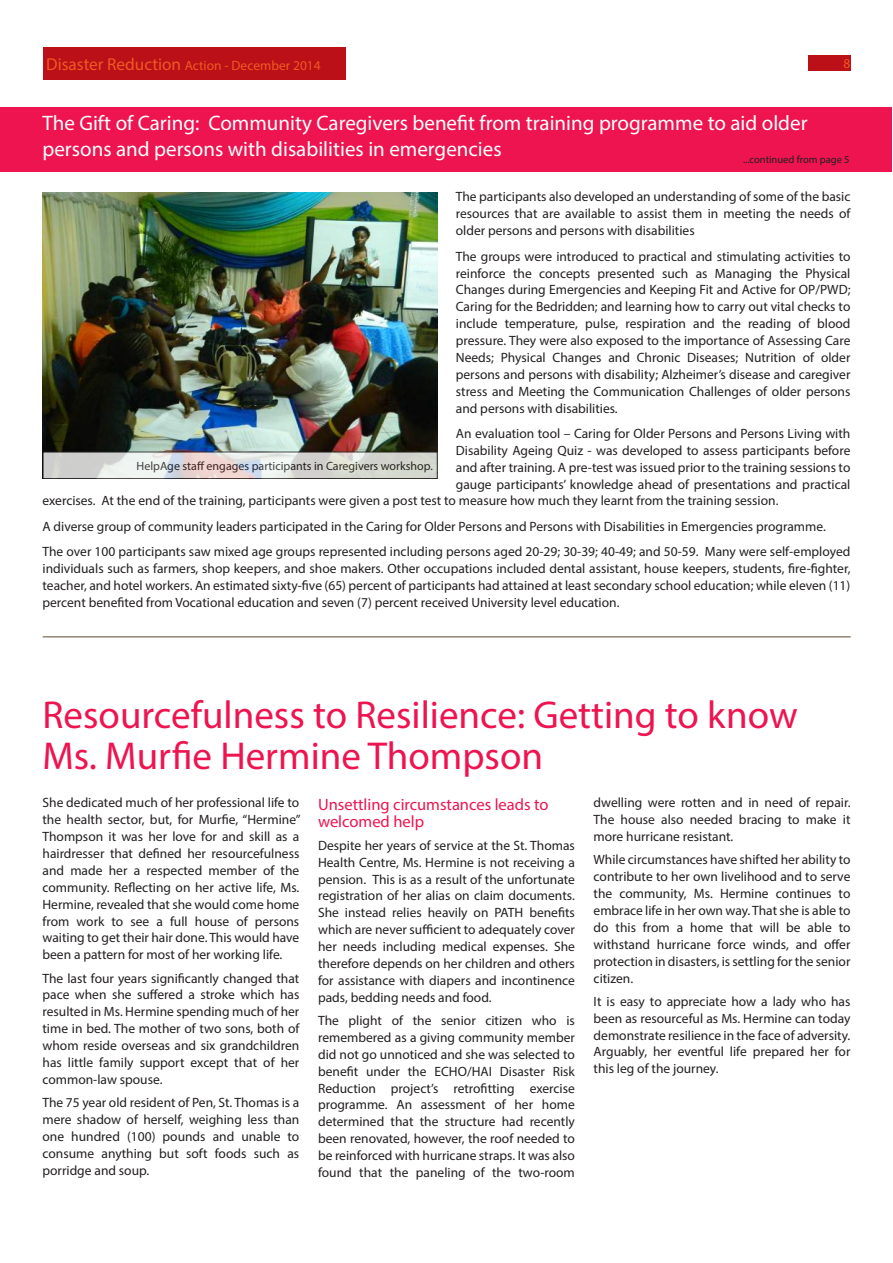
<style>
.page{position:relative;width:893px;height:1263px;background:#fff}
.page>*{position:absolute;margin:0;border:0;box-sizing:border-box;transform-origin:0 0}
.t1{font:39px/40.5px "Myriad Pro";color:#ed1450}
.t2{font:21px/25.5px "Myriad Pro";color:#fff}
.t3{font:16.5px/17px "Myriad Pro";color:#ed1450}
.t4{font:13.5px/16.8px "Myriad Pro";color:#231f20;text-align:justify}
.t5{font:13.5px "Myriad Pro";color:#f15921}
.t6{font:12px "Myriad Pro";color:#231f20}
.t7{font:10.5px "Myriad Pro";color:#231f20}
.s1{font-size:17.25px}
</style>
<div class="page">
<div style="left:1px;top:107px;width:891px;height:65px;background:#ed1450"></div>
<div style="left:808px;top:55px;width:42px;height:16px;background:#bb1018"></div>
<hr style="left:43px;top:636px;width:808px;height:1px;background:#938671">
<img style="left:43px;top:193px;width:394px;height:259px">
<svg style="left:45px;top:454px;width:390px;height:23px"></svg>
<div style="left:43px;top:452px;width:394px;height:27px;border:1px solid #231f20"></div>
<div style="left:43px;top:47px;width:302px;height:33px;background:#bb1018"></div>
<p class="t5" style="left:46px;top:57px;width:276px"><span class="s1">Disaster Reduction</span> Action - December 2014</p>
<p class="t5" style="left:843px;top:55px;width:8px">8</p>
<h2 class="t2" style="left:43px;top:110px;width:766px">The Gift of Caring: Community Caregivers benefit from training programme to aid older persons and persons with disabilities in emergencies</h2>
<p class="t7" style="left:743px;top:153px;width:108px">...continued from page 5</p>
<p class="t4" style="left:456px;top:188px;width:396px">The participants also developed an understanding of some of the basic resources that are available to assist them in meeting the needs of older persons and persons with disabilities</p>
<p class="t4" style="left:456px;top:247px;width:396px">The groups were introduced to practical and stimulating activities to reinforce the concepts presented such as Managing the Physical Changes during Emergencies and Keeping Fit and Active for OP/PWD; Caring for the Bedridden; and learning how to carry out vital checks to include temperature, pulse, respiration and the reading of blood pressure. They were also exposed to the importance of Assessing Care Needs; Physical Changes and Chronic Diseases; Nutrition of older persons and persons with disability; Alzheimer’s disease and caregiver stress and Meeting the Communication Challenges of older persons and persons with disabilities.</p>
<p class="t4" style="left:456px;top:425px;width:396px">An evaluation tool – Caring for Older Persons and Persons Living with</p>
<p class="t4" style="left:456px;top:442px;width:396px">Disability Ageing Quiz - was developed to assess participants before</p>
<p class="t4" style="left:456px;top:458px;width:396px">and after training. A pre-test was issued prior to the training sessions to</p>
<p class="t4" style="left:456px;top:475px;width:396px">gauge participants’ knowledge ahead of presentations and practical</p>
<p class="t4" style="left:43px;top:492px;width:737px">exercises. At the end of the training, participants were given a post test to measure how much they learnt from the training session.</p>
<p class="t4" style="left:43px;top:513px;width:809px;line-height:25.3px">A diverse group of community leaders participated in the Caring for Older Persons and Persons with Disabilities in Emergencies programme.<br>The over 100 participants saw mixed age groups represented including persons aged 20-29; 30-39; 40-49; and 50-59. Many were self-employed</p>
<p class="t4" style="left:43px;top:560px;width:809px">individuals such as farmers, shop keepers, and shoe makers. Other occupations included dental assistant, house keepers, students, fire-fighter, teacher, and hotel workers. An estimated sixty-five (65) percent of participants had attained at least secondary school education; while eleven (11) percent benefited from Vocational education and seven (7) percent received University level education.</p>
<p class="t6" style="left:137px;top:458px;width:298px">HelpAge staff engages participants in Caregivers workshop.</p>
<h1 class="t1" style="left:43px;top:694px;width:757px">Resourcefulness to Resilience: Getting to know<br>Ms. Murfie Hermine Thompson</h1>
<p class="t4" style="left:43px;top:794px;width:260px">She dedicated much of her professional life to the health sector, but, for Murfie, “Hermine” Thompson it was her love for and skill as a hairdresser that defined her resourcefulness and made her a respected member of the community. Reflecting on her active life, Ms.<br>Hermine, revealed that she would come home from work to see a full house of persons waiting to get their hair done. This would have been a pattern for most of her working life.</p>
<p class="t4" style="left:43px;top:969px;width:258px">The last four years significantly changed that pace when she suffered a stroke which has resulted in Ms. Hermine spending much of her time in bed. The mother of two sons, both of whom reside overseas and six grandchildren has little family support except that of her common-law spouse.</p>
<p class="t4" style="left:43px;top:1094px;width:258px">The 75 year old resident of Pen, St. Thomas is a mere shadow of herself, weighing less than one hundred (100) pounds and unable to consume anything but soft foods such as porridge and soup.</p>
<p class="t4" style="left:594px;top:794px;width:258px">dwelling were rotten and in need of repair.<br>The house also needed bracing to make it more hurricane resistant.</p>
<p class="t4" style="left:594px;top:851px;width:258px">While circumstances have shifted her ability to contribute to her own livelihood and to serve the community, Ms. Hermine continues to embrace life in her own way. That she is able to do this from a home that will be able to withstand hurricane force winds, and offer protection in disasters, is settling for the senior citizen.</p>
<p class="t4" style="left:594px;top:993px;width:258px">It is easy to appreciate how a lady who has been as resourceful as Ms. Hermine can today demonstrate resilience in the face of adversity.<br>Arguably, her eventful life prepared her for this leg of the journey.</p>
<p class="t3" style="left:318px;top:795px;width:232px">Unsettling circumstances leads to welcomed help</p>
<p class="t4" style="left:318px;top:837px;width:258px">Despite her years of service at the St. Thomas Health Centre, Ms. Hermine is not receiving a pension. This is as a result of the unfortunate registration of her alias on claim documents.<br>She instead relies heavily on PATH benefits which are never sufficient to adequately cover her needs including medical expenses. She therefore depends on her children and others for assistance with diapers and incontinence pads, bedding needs and food.</p>
<p class="t4" style="left:318px;top:1012px;width:258px">The plight of the senior citizen who is remembered as a giving community member did not go unnoticed and she was selected to benefit under the ECHO/HAI Disaster Risk Reduction project’s retrofitting exercise programme. An assessment of her home determined that the structure had recently been renovated, however, the roof needed to be reinforced with hurricane straps. It was also found that the paneling of the two-room</p>
</div>
